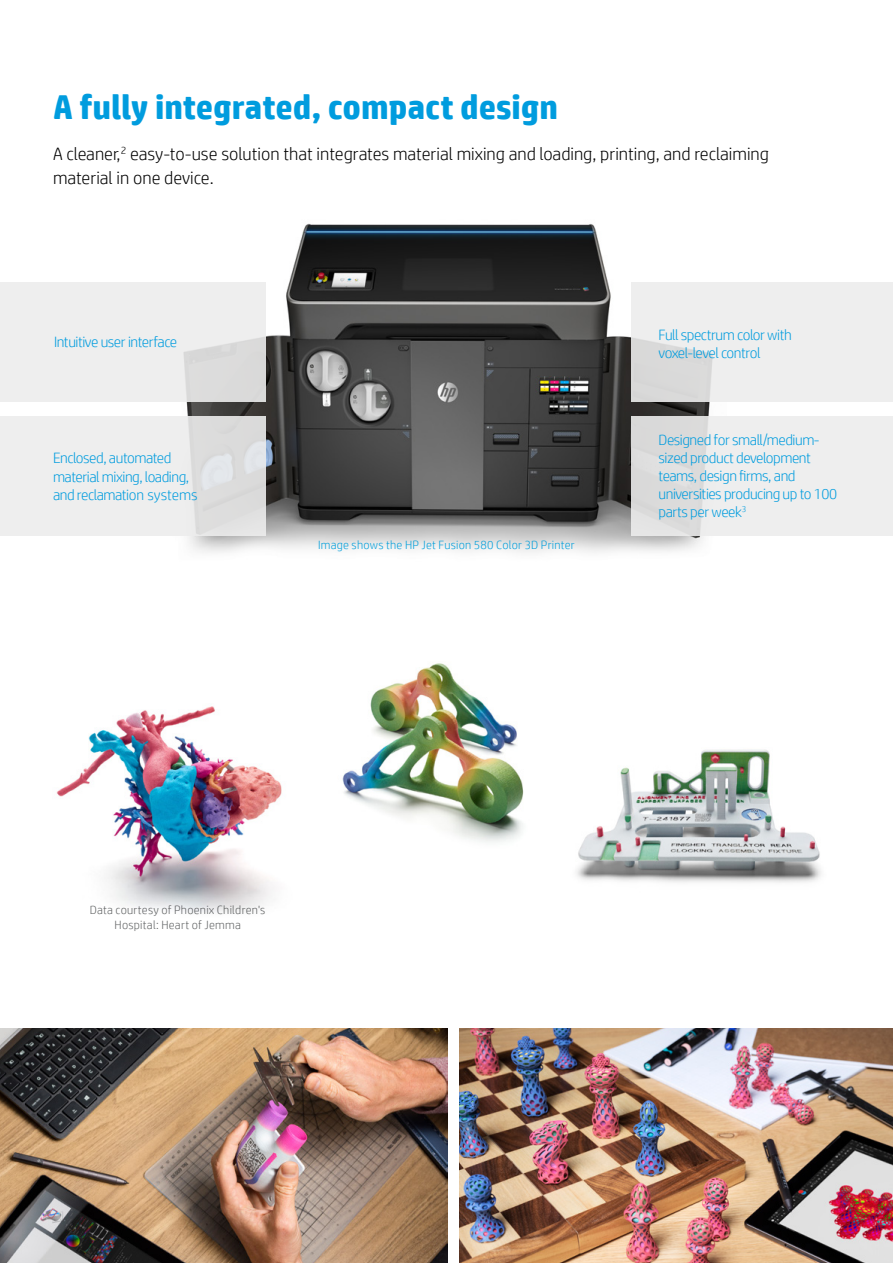
<style>
.page{position:relative;width:893px;height:1263px;background:#fff}
.page>*{position:absolute;margin:0;border:0;box-sizing:border-box;transform-origin:0 0}
.t1{font:700 34.5px "HP Simplified";color:#009cde}
.t2{font:300 18px/24px "HP Simplified";color:#000}
.t3{font:300 15px/18px "HP Simplified";letter-spacing:-.03em;color:#009cde}
.t4{font:300 12px/15px "HP Simplified";letter-spacing:.02em;color:#626465;text-align:center}
.t5{font:300 12px "HP Simplified";letter-spacing:.02em;color:#009edb}
</style>
<div class="page">
<img style="left:169px;top:223px;width:557px;height:330px">
<div style="left:631px;top:417px;width:262px;height:119px;background:linear-gradient(to right,#dedede,#f4f4f4)"></div>
<div style="left:0;top:417px;width:266px;height:119px;background:linear-gradient(to right,#f4f3f3,#dfe0e0)"></div>
<div style="left:631px;top:282px;width:262px;height:120px;background:#ededed"></div>
<div style="left:0;top:282px;width:266px;height:120px;background:#ededed"></div>
<img style="left:0;top:1028px;width:448px;height:235px">
<img style="left:459px;top:1028px;width:434px;height:235px">
<img style="left:398px;top:663px;width:126px;height:179px">
<img style="left:56px;top:683px;width:342px;height:229px">
<img style="left:576px;top:749px;width:245px;height:134px">
<h1 class="t1" style="left:53px;top:85px;width:507px">A fully integrated, compact design</h1>
<p class="t2" style="left:53px;top:142px;width:717px">A cleaner,<sup>2</sup> easy-to-use solution that integrates material mixing and loading, printing, and reclaiming material in one device.</p>
<p class="t3" style="left:54px;top:332px;width:125px">Intuitive user interface</p>
<p class="t3" style="left:53px;top:449px;width:146px">Enclosed, automated material mixing, loading, and reclamation systems</p>
<p class="t5" style="left:318px;top:537px;width:258px">Image shows the HP Jet Fusion 580 Color 3D Printer</p>
<p class="t3" style="left:658px;top:326px;width:135px">Full spectrum color with voxel-level control</p>
<p class="t3" style="left:658px;top:430px;width:180px">Designed for small/medium&shy;sized product development teams, design firms, and universities producing up to 100 parts per week<sup>3</sup></p>
<p class="t4" style="left:90px;top:902px;width:177px">Data courtesy of Phoenix Children's<br>Hospital: Heart of Jemma</p>
</div>
